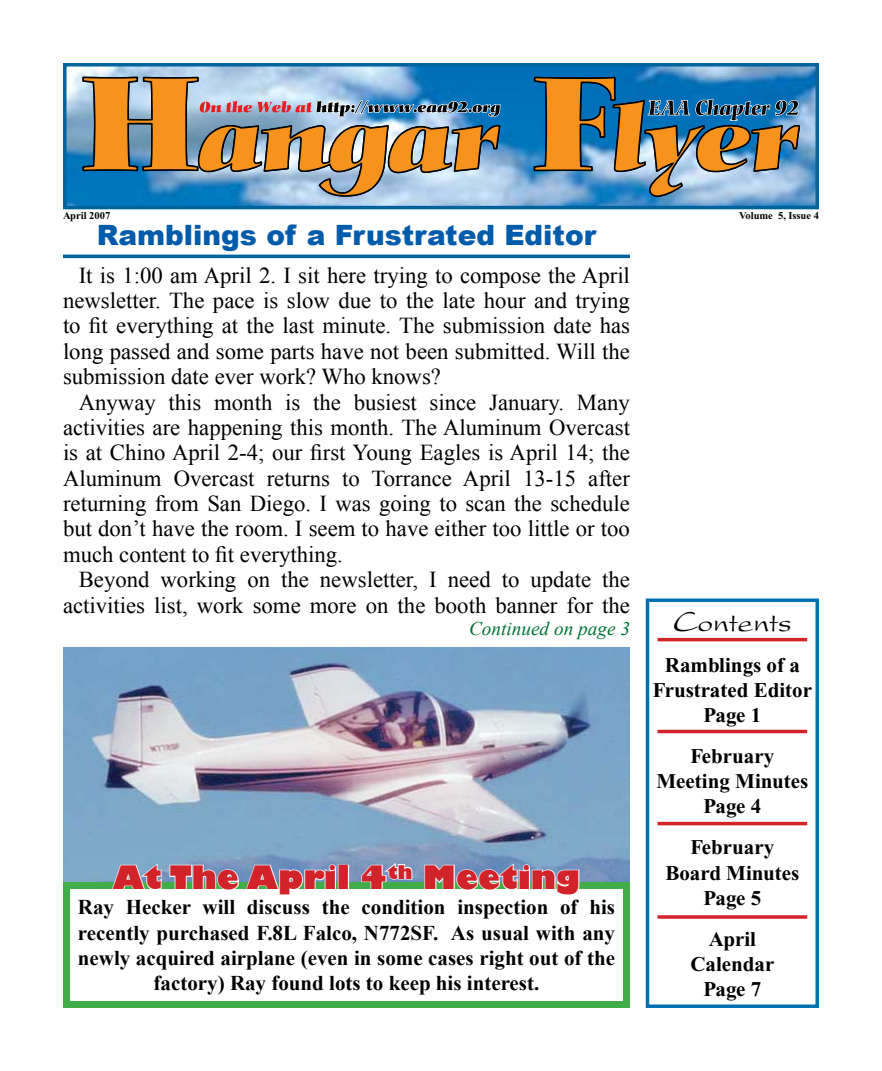
<style>
.page{position:relative;width:882px;height:1071px;background:#fff}
.page>*{position:absolute;margin:0;border:0;box-sizing:border-box;transform-origin:0 0}
.t1{font:800 31.5px "Gill Sans";color:#d2232a}
.t2{font:31.5px "Present";color:#000}
.t3{font:900 28px "Arial";color:#005bab}
.t4{font:22.75px/25.4px "Times New Roman";color:#000;text-align:justify}
.t5{font:700 21px/25.2px "Times New Roman";color:#000;text-align:center}
.t6{font:700 21px/25.2px "Times New Roman";color:#000;text-align:center}
.t7{font:italic 19.25px "Times New Roman";color:#007236}
.t8{font:700 10.5px "Times New Roman";color:#000}
</style>
<div class="page">
<img style="left:63px;top:648px;width:567px;height:234px">
<div style="left:646px;top:598px;width:173px;height:410px;border:4px solid #0072b4"></div>
<img style="left:68px;top:68px;width:746px;height:136px">
<div style="left:63px;top:63px;width:756px;height:146px;border:4px solid #00639e"></div>
<svg style="left:533px;top:75px;width:267px;height:123px;background:#6f868a"></svg>
<svg style="left:82px;top:76px;width:419px;height:121px;background:#9a998e"></svg>
<hr style="left:63px;top:255px;width:567px;height:3px;background:#00639e">
<svg style="left:658px;top:915px;width:149px;height:4px"></svg>
<hr style="left:658px;top:822px;width:149px;height:3px;background:#d2232a">
<hr style="left:658px;top:730px;width:149px;height:3px;background:#d2232a">
<div style="left:63px;top:882px;width:567px;height:126px;border:7px solid #41ad49"></div>
<svg style="left:110px;top:862px;width:53px;height:28px"></svg>
<svg style="left:169px;top:863px;width:168px;height:27px"></svg>
<div style="left:338px;top:865px;width:11px;height:25px;border:2px solid #fff"></div>
<svg style="left:360px;top:861px;width:53px;height:29px"></svg>
<svg style="left:423px;top:862px;width:157px;height:28px"></svg>
<hr style="left:658px;top:638px;width:149px;height:3px;background:#d2232a">
<p class="t8" style="left:63px;top:210px;width:49px">April 2007</p>
<p class="t8" style="left:739px;top:210px;width:81px">Volume 5, Issue 4</p>
<p class="t3" style="left:97px;top:220px;width:501px">Ramblings of a Frustrated Editor</p>
<p class="t4" style="left:63px;top:262px;width:569px;text-indent:16px">It is 1:00 am April 2. I sit here trying to compose the April newsletter. The pace is slow due to the late hour and trying to fit everything at the last minute. The submission date has long passed and some parts have not been submitted. Will the submission date ever work? Who knows?</p>
<p class="t4" style="left:63px;top:389px;width:569px;text-indent:16px">Anyway this month is the busiest since January. Many activities are happening this month. The Aluminum Overcast is at Chino April 2-4; our first Young Eagles is April 14; the Aluminum Overcast returns to Torrance April 13-15 after returning from San Diego. I was going to scan the schedule but don’t have the room. I seem to have either too little or too much content to fit everything.</p>
<p class="t4" style="left:63px;top:567px;width:568px;text-align:right">Beyond working on the newsletter, I need to update the activities list, work some more on the booth banner for the</p>
<p class="t7" style="left:469px;top:617px;width:148px">Continued on page</p>
<h1 class="t1" style="left:113px;top:858px;width:469px">At The April 4<sup>th</sup> Meeting</h1>
<p class="t5" style="left:78px;top:895px;width:539px">Ray Hecker will discuss the condition inspection of his recently purchased F.8L Falco, N772SF. As usual with any newly acquired airplane (even in some cases right out of the factory) Ray found lots to keep his interest.</p>
<h1 class="t2" style="left:673px;top:604px;width:121px">Contents</h1>
<p class="t6" style="left:653px;top:652px;width:161px">Ramblings of a<br>Frustrated Editor<br>Page 1</p>
<p class="t6" style="left:656px;top:744px;width:153px">February<br>Meeting Minutes<br>Page 4</p>
<p class="t6" style="left:665px;top:835px;width:136px">February<br>Board Minutes<br>Page 5</p>
<p class="t6" style="left:690px;top:926px;width:85px">April<br>Calendar<br>Page 7</p>
</div>
